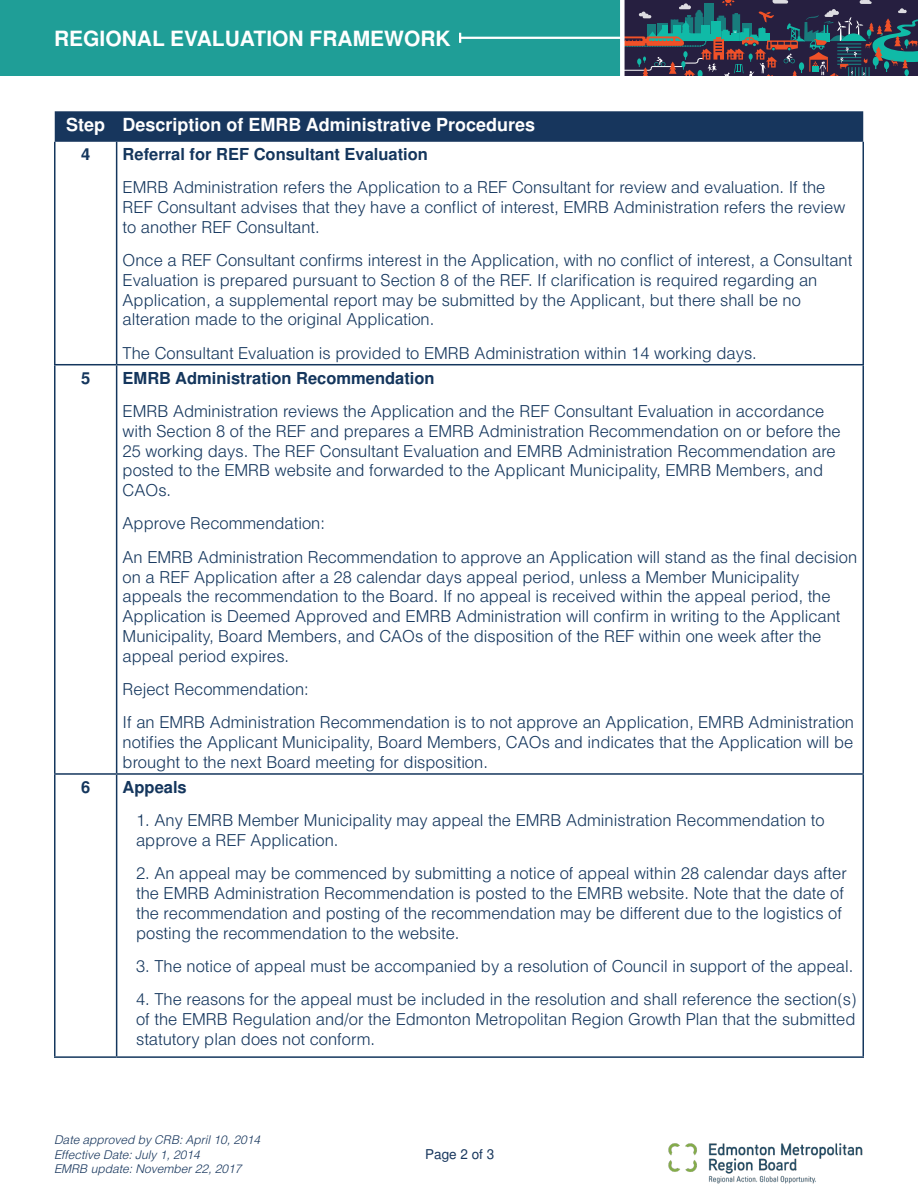
<style>
.page{position:relative;width:918px;height:1188px;background:#fff}
.page>*{position:absolute;margin:0;border:0;box-sizing:border-box;transform-origin:0 0}
.t1{font:700 21px "Helvetica";color:#fff}
.t2{font:700 18px "Helvetica";color:#fff}
.t3{font:300 16.5px/19.8px "Helvetica";color:#14365d}
.t4{font:700 16.5px "Helvetica";color:#14365d}
.t5{font:13.5px "Helvetica";color:#17365d}
.t6{font:italic 300 12px/14.4px "Helvetica";color:#17365d}
.t7{font:700 2.55px "Roboto";color:#fff}
</style>
<div class="page">
<svg style="left:625px;top:0;width:293px;height:76px;background:#384354"></svg>
<div style="left:0;top:0;width:623px;height:76px;background:#1f9e97"></div>
<div style="left:620px;top:0;width:5px;height:97px;background:#fff"></div>
<hr style="left:460px;top:37px;width:163px;height:2px;background:#fff">
<svg style="left:459px;top:33px;width:2px;height:10px"></svg>
<img style="left:668px;top:1143px;width:195px;height:40px">
<div style="left:55px;top:111px;width:808px;height:31px;background:#17365d"></div>
<hr style="left:54px;top:142px;width:2px;height:222px;background:#14365d">
<hr style="left:116px;top:142px;width:1px;height:222px;background:#14365d">
<hr style="left:862px;top:142px;width:2px;height:222px;background:#14365d">
<hr style="left:54px;top:365px;width:2px;height:408px;background:#14365d">
<hr style="left:54px;top:364px;width:63px;height:1px;background:#14365d">
<hr style="left:117px;top:364px;width:747px;height:1px;background:#14365d">
<hr style="left:116px;top:365px;width:1px;height:408px;background:#14365d">
<hr style="left:862px;top:365px;width:2px;height:408px;background:#14365d">
<hr style="left:54px;top:775px;width:2px;height:281px;background:#14365d">
<hr style="left:54px;top:773px;width:63px;height:2px;background:#14365d">
<hr style="left:54px;top:1056px;width:63px;height:2px;background:#14365d">
<hr style="left:117px;top:773px;width:747px;height:2px;background:#14365d">
<hr style="left:116px;top:775px;width:1px;height:281px;background:#14365d">
<hr style="left:862px;top:775px;width:2px;height:281px;background:#14365d">
<hr style="left:117px;top:1056px;width:747px;height:2px;background:#14365d">
<p class="t1" style="left:54px;top:26px;width:398px">REGIONAL EVALUATION FRAMEWORK</p>
<p class="t7" style="left:734px;top:30px;width:3px">H</p>
<p class="t2" style="left:66px;top:114px;width:41px">Step</p>
<p class="t2" style="left:123px;top:114px;width:414px">Description of EMRB Administrative Procedures</p>
<p class="t4" style="left:81px;top:144px;width:11px">4</p>
<p class="t4" style="left:123px;top:144px;width:307px">Referral for REF Consultant Evaluation</p>
<p class="t3" style="left:123px;top:177px;width:724px">EMRB Administration refers the Application to a REF Consultant for review and evaluation. If the<br>REF Consultant advises that they have a conflict of interest, EMRB Administration refers the review to another REF Consultant.</p>
<p class="t3" style="left:123px;top:250px;width:731px">Once a REF Consultant confirms interest in the Application, with no conflict of interest, a Consultant Evaluation is prepared pursuant to Section 8 of the REF. If clarification is required regarding an Application, a supplemental report may be submitted by the Applicant, but there shall be no alteration made to the original Application.</p>
<p class="t3" style="left:123px;top:343px;width:636px">The Consultant Evaluation is provided to EMRB Administration within 14 working days.</p>
<p class="t4" style="left:81px;top:368px;width:11px">5</p>
<p class="t4" style="left:123px;top:368px;width:313px">EMRB Administration Recommendation</p>
<p class="t3" style="left:123px;top:401px;width:720px">EMRB Administration reviews the Application and the REF Consultant Evaluation in accordance with Section 8 of the REF and prepares a EMRB Administration Recommendation on or before the 25 working days. The REF Consultant Evaluation and EMRB Administration Recommendation are posted to the EMRB website and forwarded to the Applicant Municipality, EMRB Members, and CAOs.</p>
<p class="t3" style="left:123px;top:513px;width:204px">Approve Recommendation:</p>
<p class="t3" style="left:123px;top:547px;width:736px">An EMRB Administration Recommendation to approve an Application will stand as the final decision on a REF Application after a 28 calendar days appeal period, unless a Member Municipality appeals the recommendation to the Board. If no appeal is received within the appeal period, the Application is Deemed Approved and EMRB Administration will confirm in writing to the Applicant Municipality, Board Members, and CAOs of the disposition of the REF within one week after the appeal period expires.</p>
<p class="t3" style="left:123px;top:679px;width:188px">Reject Recommendation:</p>
<p class="t3" style="left:123px;top:712px;width:733px;text-align:justify">If an EMRB Administration Recommendation is to not approve an Application, EMRB Administration notifies the Applicant Municipality, Board Members, CAOs and indicates that the Application will be brought to the next Board meeting for disposition.</p>
<p class="t4" style="left:81px;top:777px;width:11px">6</p>
<p class="t4" style="left:123px;top:777px;width:66px">Appeals</p>
<p class="t3" style="left:136px;top:810px;width:690px">1. Any EMRB Member Municipality may appeal the EMRB Administration Recommendation to approve a REF Application.</p>
<p class="t3" style="left:136px;top:863px;width:712px">2. An appeal may be commenced by submitting a notice of appeal within 28 calendar days after the EMRB Administration Recommendation is posted to the EMRB website. Note that the date of the recommendation and posting of the recommendation may be different due to the logistics of posting the recommendation to the website.</p>
<p class="t3" style="left:136px;top:956px;width:719px">3. The notice of appeal must be accompanied by a resolution of Council in support of the appeal.</p>
<p class="t3" style="left:136px;top:989px;width:722px;text-align:justify">4. The reasons for the appeal must be included in the resolution and shall reference the section(s) of the EMRB Regulation and/or the Edmonton Metropolitan Region Growth Plan that the submitted statutory plan does not conform.</p>
<p class="t6" style="left:54px;top:1132px;width:208px">Date approved by CRB: April 10, 2014<br>Effective Date: July 1, 2014<br>EMRB update: November 22, 2017</p>
<p class="t5" style="left:425px;top:1146px;width:71px">Page 2 of 3</p>
</div>
